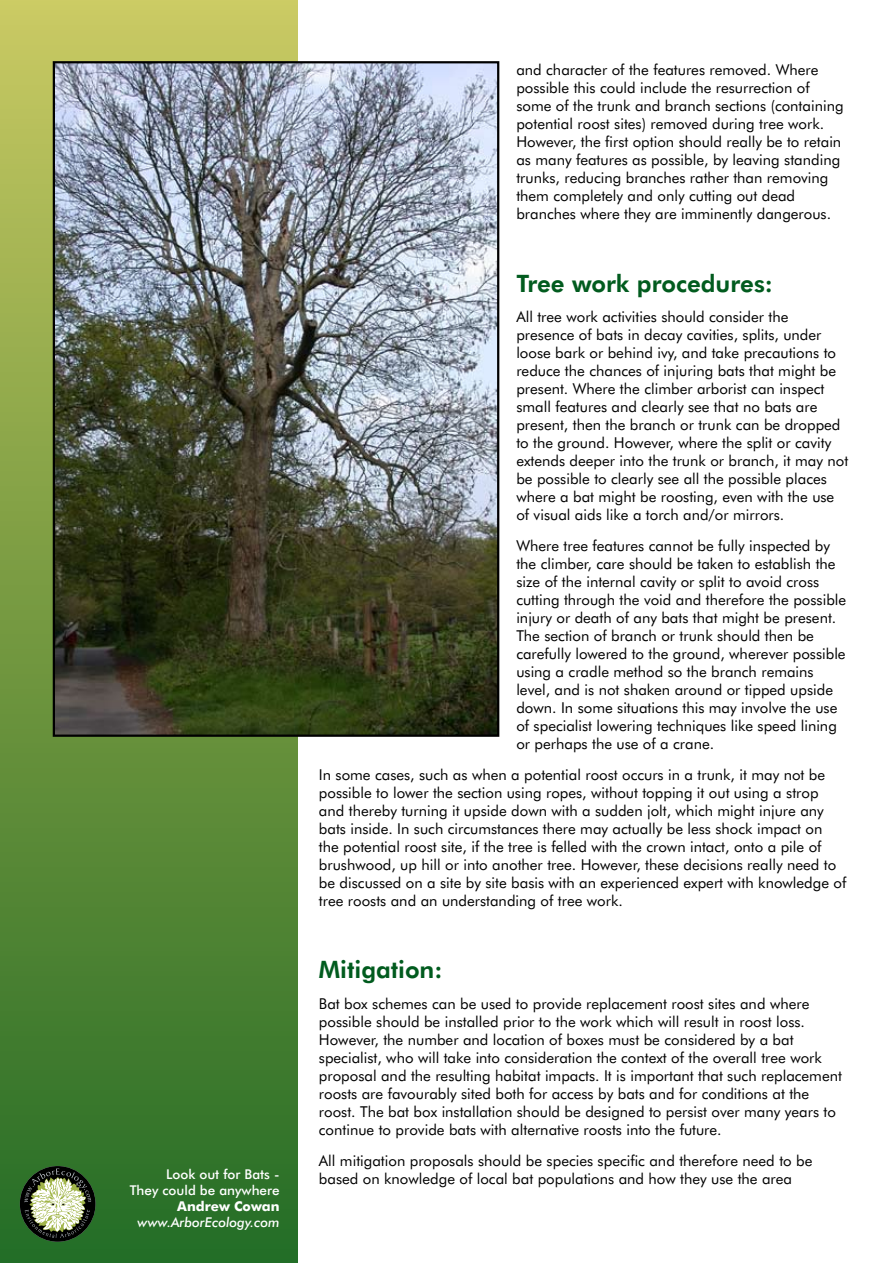
<style>
.page{position:relative;width:893px;height:1263px;background:#fff}
.page>*{position:absolute;margin:0;border:0;box-sizing:border-box;transform-origin:0 0}
.t1{font:800 24px "Futura BT";color:#015b1e}
.t2{font:15px/18px "Futura BT";color:#000}
.t3{font:500 13.5px/16.2px "Futura BT";color:#fff;text-align:right}
.t4{font:italic 500 13.5px "Futura BT";color:#fff}
.t5{font:700 13.5px "Futura BT";color:#fff}
</style>
<div class="page">
<div style="left:0;top:0;width:298px;height:1263px;background:linear-gradient(to bottom,#c6c660,#236b23)"></div>
<svg style="left:20px;top:1166px;width:75px;height:76px;background:#667859"></svg>
<img style="left:56px;top:64px;width:440px;height:670px">
<div style="left:53px;top:61px;width:446px;height:676px;border:2px solid #000"></div>
<p class="t3" style="left:130px;top:1165px;width:151px">Look out for Bats -<br>They could be anywhere</p>
<p class="t5" style="left:177px;top:1198px;width:104px">Andrew Cowan</p>
<p class="t4" style="left:138px;top:1214px;width:144px">www.ArborEcology.com</p>
<p class="t2" style="left:516px;top:61px;width:329px">and character of the features removed. Where possible this could include the resurrection of some of the trunk and branch sections (containing potential roost sites) removed during tree work.<br>However, the first option should really be to retain as many features as possible, by leaving standing trunks, reducing branches rather than removing them completely and only cutting out dead branches where they are imminently dangerous.</p>
<h1 class="t1" style="left:516px;top:268px;width:258px">Tree work procedures:</h1>
<p class="t2" style="left:516px;top:308px;width:333px">All tree work activities should consider the presence of bats in decay cavities, splits, under loose bark or behind ivy, and take precautions to reduce the chances of injuring bats that might be present. Where the climber arborist can inspect small features and clearly see that no bats are present, then the branch or trunk can be dropped to the ground. However, where the split or cavity extends deeper into the trunk or branch, it may not be possible to clearly see all the possible places where a bat might be roosting, even with the use of visual aids like a torch and/or mirrors.</p>
<p class="t2" style="left:516px;top:537px;width:331px">Where tree features cannot be fully inspected by the climber, care should be taken to establish the size of the internal cavity or split to avoid cross cutting through the void and therefore the possible injury or death of any bats that might be present.<br>The section of branch or trunk should then be carefully lowered to the ground, wherever possible using a cradle method so the branch remains level, and is not shaken around or tipped upside down. In some situations this may involve the use of specialist lowering techniques like speed lining or perhaps the use of a crane.</p>
<p class="t2" style="left:319px;top:765px;width:529px">In some cases, such as when a potential roost occurs in a trunk, it may not be possible to lower the section using ropes, without topping it out using a strop and thereby turning it upside down with a sudden jolt, which might injure any bats inside. In such circumstances there may actually be less shock impact on<br>the potential roost site, if the tree is felled with the crown intact, onto a pile of brushwood, up hill or into another tree. However, these decisions really need to be discussed on a site by site basis with an experienced expert with knowledge of tree roosts and an understanding of tree work.</p>
<h1 class="t1" style="left:319px;top:955px;width:125px">Mitigation:</h1>
<p class="t2" style="left:319px;top:994px;width:525px">Bat box schemes can be used to provide replacement roost sites and where possible should be installed prior to the work which will result in roost loss.<br>However, the number and location of boxes must be considered by a bat specialist, who will take into consideration the context of the overall tree work proposal and the resulting habitat impacts. It is important that such replacement roosts are favourably sited both for access by bats and for conditions at the roost. The bat box installation should be designed to persist over many years to continue to provide bats with alternative roosts into the future.</p>
<p class="t2" style="left:319px;top:1151px;width:495px">All mitigation proposals should be species specific and therefore need to be based on knowledge of local bat populations and how they use the area</p>
</div>
